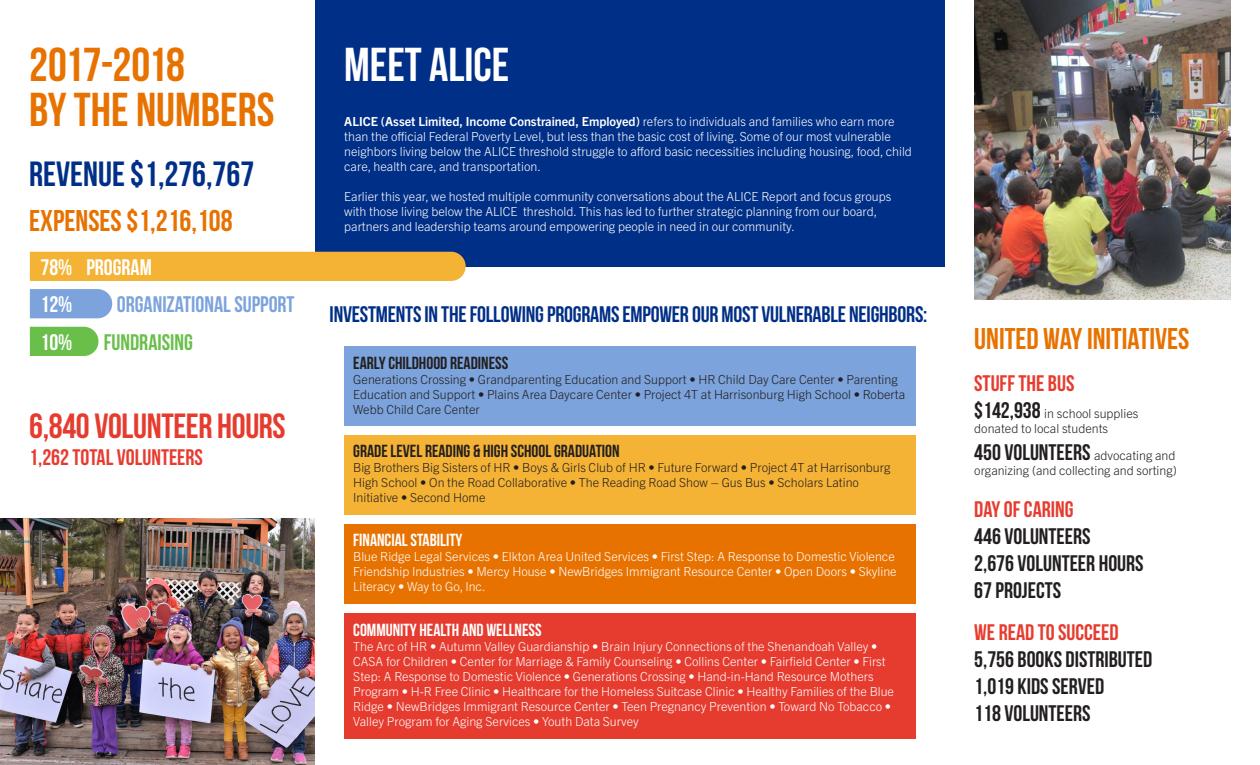
<style>
.page{position:relative;width:1260px;height:765px;background:#fff}
.page>*{position:absolute;margin:0;border:0;box-sizing:border-box;transform-origin:0 0}
.t1{font:47.5px "Bebas Neue";color:#e87200}
.t2{font:47.5px "Bebas Neue";color:#fff}
.t3{font:47.5px "Bebas Neue";letter-spacing:-.02em;color:#e87200}
.t4{font:35px "Bebas Neue";letter-spacing:-.01em;color:#e63c2f}
.t5{font:35px "Bebas Neue";color:#002f87}
.t6{font:30px "Bebas Neue";color:#e87200}
.t7{font:22.5px "Bebas Neue";color:#231f20}
.t8{font:22.5px "Bebas Neue";letter-spacing:-.01em;color:#002f87}
.t9{font:22.5px "Bebas Neue";color:#e63c2f}
.t10{font:22.5px "Bebas Neue";color:#7ca3dc}
.t11{font:22.5px "Bebas Neue";color:#fff}
.t12{font:22.5px "Bebas Neue";color:#6abf4b}
.t13{font:17.5px "Bebas Neue";color:#231f20}
.t14{font:17.5px "Bebas Neue";color:#fff}
.t15{font:300 12.5px/15px "Trade Gothic Next LT Pro";color:#fff}
.t16{font:300 12.5px/15px "Trade Gothic Next LT Pro";color:#231f20}
.s1{font-weight:700}
.s2{font-family:"Bebas Neue";font-weight:400;font-size:22.5px}
.s3{font-family:"Trade Gothic Next LT Pro";font-weight:300;font-size:12.5px}
</style>
<div class="page">
<div style="left:315px;top:0;width:630px;height:266px;background:#002f87"></div>
<div style="left:30px;top:252px;width:436px;height:29px;background:#f5b335"></div>
<svg style="left:30px;top:289px;width:82px;height:29px;background:#80a6dd"></svg>
<div style="left:30px;top:327px;width:68px;height:29px;background:#6abf4b"></div>
<img style="left:974px;top:0;width:257px;height:300px">
<img style="left:0;top:519px;width:315px;height:246px">
<div style="left:344px;top:347px;width:572px;height:79px;background:#7ca3dc"></div>
<div style="left:344px;top:435px;width:572px;height:79px;background:#f5b335"></div>
<div style="left:344px;top:524px;width:572px;height:79px;background:#e87200"></div>
<div style="left:344px;top:613px;width:572px;height:126px;background:#e63c2f"></div>
<p class="t3" style="left:29px;top:38px;width:157px">2017-2018</p>
<p class="t1" style="left:29px;top:83px;width:247px">BY THE NUMBERS</p>
<p class="t5" style="left:29px;top:154px;width:226px">REVENUE $1,276,767</p>
<p class="t6" style="left:29px;top:204px;width:205px">EXPENSES $1,216,108</p>
<p class="t2" style="left:344px;top:38px;width:167px">MEET ALICE</p>
<p class="t15" style="left:344px;top:113px;width:569px"><span class="s1">ALICE (Asset Limited, Income Constrained, Employed)</span> refers to individuals and families who earn more than the official Federal Poverty Level, but less than the basic cost of living. Some of our most vulnerable neighbors living below the ALICE threshold struggle to afford basic necessities including housing, food, child care, health care, and transportation.</p>
<p class="t15" style="left:344px;top:188px;width:549px">Earlier this year, we hosted multiple community conversations about the ALICE Report and focus groups with those living below the ALICE threshold. This has led to further strategic planning from our board,</p>
<p class="t15" style="left:344px;top:218px;width:452px">partners and leadership teams around empowering people in need in our community.</p>
<p class="t11" style="left:41px;top:255px;width:113px">78% PROGRAM</p>
<p class="t11" style="left:41px;top:292px;width:33px">12%</p>
<p class="t10" style="left:117px;top:292px;width:179px">ORGANIZATIONAL SUPPORT</p>
<p class="t11" style="left:41px;top:330px;width:33px">10%</p>
<p class="t12" style="left:104px;top:330px;width:91px">FUNDRAISING</p>
<p class="t6" style="left:974px;top:322px;width:217px">UNITED WAY INITIATIVES</p>
<p class="t9" style="left:974px;top:371px;width:102px">STUFF THE BUS</p>
<p class="t16" style="left:974px;top:405px;width:166px"><span class="s2">$142,938</span> in school supplies</p>
<p class="t16" style="left:974px;top:420px;width:135px">donated to local students</p>
<p class="t7" style="left:974px;top:440px;width:203px">450 VOLUNTEERS <span class="s3">advocating and</span></p>
<p class="t16" style="left:974px;top:462px;width:204px">organizing (and collecting and sorting)</p>
<p class="t9" style="left:974px;top:497px;width:101px">DAY OF CARING</p>
<p class="t7" style="left:974px;top:524px;width:118px">446 VOLUNTEERS</p>
<p class="t7" style="left:974px;top:551px;width:171px">2,676 VOLUNTEER HOURS</p>
<p class="t7" style="left:974px;top:578px;width:88px">67 PROJECTS</p>
<p class="t9" style="left:974px;top:620px;width:146px">WE READ TO SUCCEED</p>
<p class="t7" style="left:974px;top:647px;width:180px">5,756 BOOKS DISTRIBUTED</p>
<p class="t7" style="left:974px;top:674px;width:132px">1,019 KIDS SERVED</p>
<p class="t7" style="left:974px;top:701px;width:118px">118 VOLUNTEERS</p>
<p class="t8" style="left:330px;top:302px;width:599px">INVESTMENTS IN THE FOLLOWING PROGRAMS EMPOWER OUR MOST VULNERABLE NEIGHBORS:</p>
<p class="t13" style="left:353px;top:353px;width:156px">EARLY CHILDHOOD READINESS</p>
<p class="t16" style="left:353px;top:371px;width:546px">Generations Crossing • Grandparenting Education and Support • HR Child Day Care Center • Parenting</p>
<p class="t16" style="left:353px;top:386px;width:553px">Education and Support • Plains Area Daycare Center • Project 4T at Harrisonburg High School • Roberta<br>Webb Child Care Center</p>
<p class="t13" style="left:353px;top:442px;width:268px">GRADE LEVEL READING &amp; HIGH SCHOOL GRADUATION</p>
<p class="t16" style="left:353px;top:459px;width:539px">Big Brothers Big Sisters of HR • Boys &amp; Girls Club of HR • Future Forward • Project 4T at Harrisonburg<br>High School • On the Road Collaborative • The Reading Road Show – Gus Bus • Scholars Latino</p>
<p class="t16" style="left:353px;top:489px;width:134px">Initiative • Second Home</p>
<p class="t14" style="left:353px;top:531px;width:111px">FINANCIAL STABILITY</p>
<p class="t15" style="left:353px;top:549px;width:543px">Blue Ridge Legal Services • Elkton Area United Services • First Step: A Response to Domestic Violence</p>
<p class="t15" style="left:353px;top:564px;width:545px">Friendship Industries • Mercy House • NewBridges Immigrant Resource Center • Open Doors • Skyline</p>
<p class="t15" style="left:353px;top:579px;width:134px">Literacy • Way to Go, Inc.</p>
<p class="t14" style="left:353px;top:620px;width:190px">COMMUNITY HEALTH AND WELLNESS</p>
<p class="t15" style="left:353px;top:638px;width:542px">The Arc of HR • Autumn Valley Guardianship • Brain Injury Connections of the Shenandoah Valley • CASA for Children • Center for Marriage &amp; Family Counseling • Collins Center • Fairfield Center • First Step: A Response to Domestic Violence • Generations Crossing • Hand-in-Hand Resource Mothers Program • H-R Free Clinic • Healthcare for the Homeless Suitcase Clinic • Healthy Families of the Blue Ridge • NewBridges Immigrant Resource Center • Teen Pregnancy Prevention • Toward No Tobacco • Valley Program for Aging Services • Youth Data Survey</p>
<p class="t4" style="left:29px;top:406px;width:258px">6,840 VOLUNTEER HOURS</p>
<p class="t9" style="left:29px;top:445px;width:175px">1,262 TOTAL VOLUNTEERS</p>
</div>
